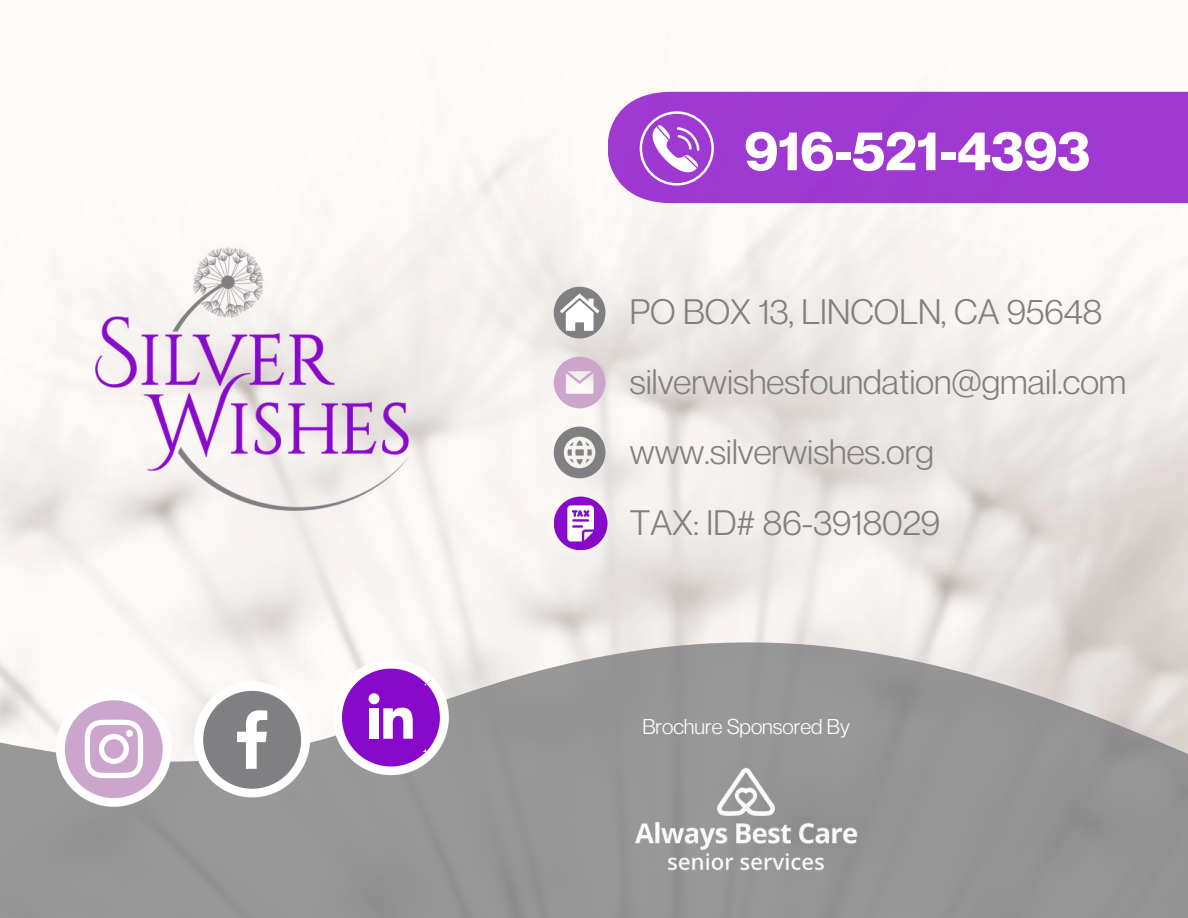
<style>
.page{position:relative;width:1188px;height:918px;background:#fff}
.page>*{position:absolute;margin:0;border:0;box-sizing:border-box;transform-origin:0 0}
.t1{font:700 54.45px "Neue Montreal";color:#fff}
.t2{font:34.65px/70.1px "Neue Montreal";color:#808082}
.t3{font:21px "Neue Montreal";color:#fff}
</style>
<div class="page">
<img style="left:0;top:58px;width:1188px;height:584px">
<img style="left:83px;top:235px;width:339px;height:289px">
<svg style="left:0;top:642px;width:1188px;height:276px;background:#a6a5a5"></svg>
<img style="left:622px;top:754px;width:248px;height:130px">
<div style="left:608px;top:92px;width:580px;height:111px;background:#9f39d2"></div>
<div style="left:554px;top:287px;width:52px;height:51px;background:#808082;border-radius:50%"></div>
<svg style="left:560px;top:294px;width:39px;height:37px"></svg>
<svg style="left:554px;top:357px;width:52px;height:51px"></svg>
<svg style="left:554px;top:427px;width:52px;height:51px"></svg>
<svg style="left:194px;top:682px;width:116px;height:115px"></svg>
<svg style="left:333px;top:659px;width:116px;height:116px"></svg>
<div style="left:554px;top:497px;width:53px;height:53px;background:#8709c9;border-radius:50%"></div>
<svg style="left:567px;top:505px;width:27px;height:36px"></svg>
<svg style="left:640px;top:111px;width:74px;height:75px"></svg>
<svg style="left:56px;top:691px;width:116px;height:116px"></svg>
<div style="left:126px;top:730px;width:7px;height:7px;background:#fff;border-radius:50%"></div>
<h1 class="t1" style="left:745px;top:117px;width:347px">916-521-4393</h1>
<p class="t2" style="left:630px;top:277px;width:498px">PO BOX 13, LINCOLN, CA 95648 silverwishesfoundation@gmail.com www.silverwishes.org</p>
<p class="t2" style="left:630px;top:487px;width:312px">TAX: ID# 86-3918029</p>
<p class="t3" style="left:642px;top:713px;width:209px">Brochure Sponsored By</p>
</div>
